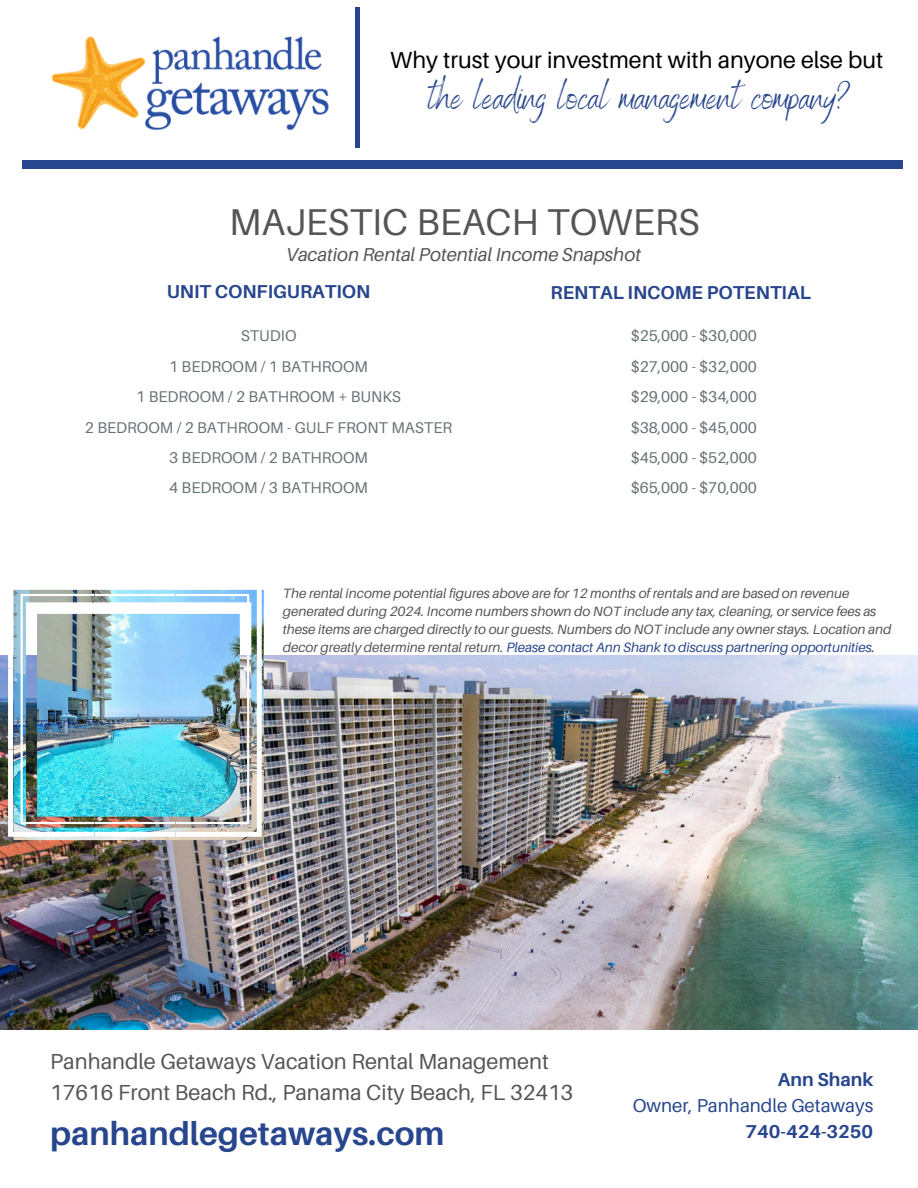
<style>
.page{position:relative;width:918px;height:1188px;background:#fff}
.page>*{position:absolute;margin:0;border:0;box-sizing:border-box;transform-origin:0 0}
.t1{font:100 140.85px "Aileron";color:#28468d}
.t2{font:38.25px "Benedict";color:#28468d}
.t3{font:37.35px "Aileron";color:#555}
.t4{font:700 32.7px "Aileron";color:#28468d}
.t5{font:23.25px "Aileron";color:#000}
.t6{font:21.75px/30.3px "Aileron";color:#555}
.t7{font:18.75px/25.8px "Aileron";color:#28468d;text-align:right}
.t8{font:700 18.75px "Aileron";color:#28468d}
.t9{font:italic 18.75px "Aileron";color:#555}
.t10{font:15.6px "Aileron";color:#677175}
.t11{font:italic 13.5px/18px "Aileron";color:#555}
.s1{color:#28468d}
.s2{font-weight:700}
</style>
<div class="page">
<img style="left:0;top:656px;width:918px;height:373px">
<img style="left:8px;top:589px;width:254px;height:248px">
<div style="left:22px;top:160px;width:881px;height:9px;background:#28468d"></div>
<img style="left:51px;top:36px;width:278px;height:95px">
<h3 class="t1" style="left:340px;top:-16px;width:37px">|</h3>
<p class="t5" style="left:390px;top:46px;width:495px">Why trust your investment with anyone else but</p>
<h4 class="t2" style="left:428px;top:73px;width:424px">the leading local management company?</h4>
<h4 class="t3" style="left:229px;top:199px;width:472px">MAJESTIC BEACH TOWERS</h4>
<p class="t9" style="left:286px;top:243px;width:357px">Vacation Rental Potential Income Snapshot</p>
<h2 class="t8" style="left:167px;top:280px;width:205px">UNIT CONFIGURATION</h2>
<p class="t8" style="left:551px;top:281px;width:262px">RENTAL INCOME POTENTIAL</p>
<h1 class="t10" style="left:241px;top:326px;width:57px">STUDIO</h1>
<h6 class="t10" style="left:169px;top:357px;width:200px">1 BEDROOM / 1 BATHROOM</h6>
<h5 class="t10" style="left:136px;top:387px;width:266px">1 BEDROOM / 2 BATHROOM + BUNKS</h5>
<h5 class="t10" style="left:85px;top:417px;width:369px">2 BEDROOM / 2 BATHROOM - GULF FRONT MASTER</h5>
<p class="t10" style="left:169px;top:448px;width:200px">3 BEDROOM / 2 BATHROOM</p>
<p class="t10" style="left:169px;top:478px;width:200px">4 BEDROOM / 3 BATHROOM</p>
<p class="t10" style="left:631px;top:326px;width:128px">$25,000 - $30,000</p>
<p class="t10" style="left:631px;top:357px;width:128px">$27,000 - $32,000</p>
<p class="t10" style="left:631px;top:387px;width:128px">$29,000 - $34,000</p>
<p class="t10" style="left:631px;top:417px;width:128px">$38,000 - $45,000</p>
<p class="t10" style="left:631px;top:448px;width:128px">$45,000 - $52,000</p>
<p class="t10" style="left:631px;top:478px;width:128px">$65,000 - $70,000</p>
<p class="t11" style="left:283px;top:584px;width:610px">The rental income potential figures above are for 12 months of rentals and are based on revenue generated during 2024. Income numbers shown do NOT include any tax, cleaning, or service fees as these items are charged directly to our guests. Numbers do NOT include any owner stays. Location and decor greatly determine rental return. <span class="s1">Please contact Ann Shank to discuss partnering opportunities.</span></p>
<p class="t6" style="left:50px;top:1046px;width:524px">Panhandle Getaways Vacation Rental Management<br>17616 Front Beach Rd., Panama City Beach, FL 32413</p>
<p class="t4" style="left:50px;top:1114px;width:396px">panhandlegetaways.com</p>
<p class="t7" style="left:633px;top:1066px;width:242px"><span class="s2">Ann Shank<br></span>Owner, Panhandle Getaways<br><span class="s2">740-424-3250</span></p>
</div>
